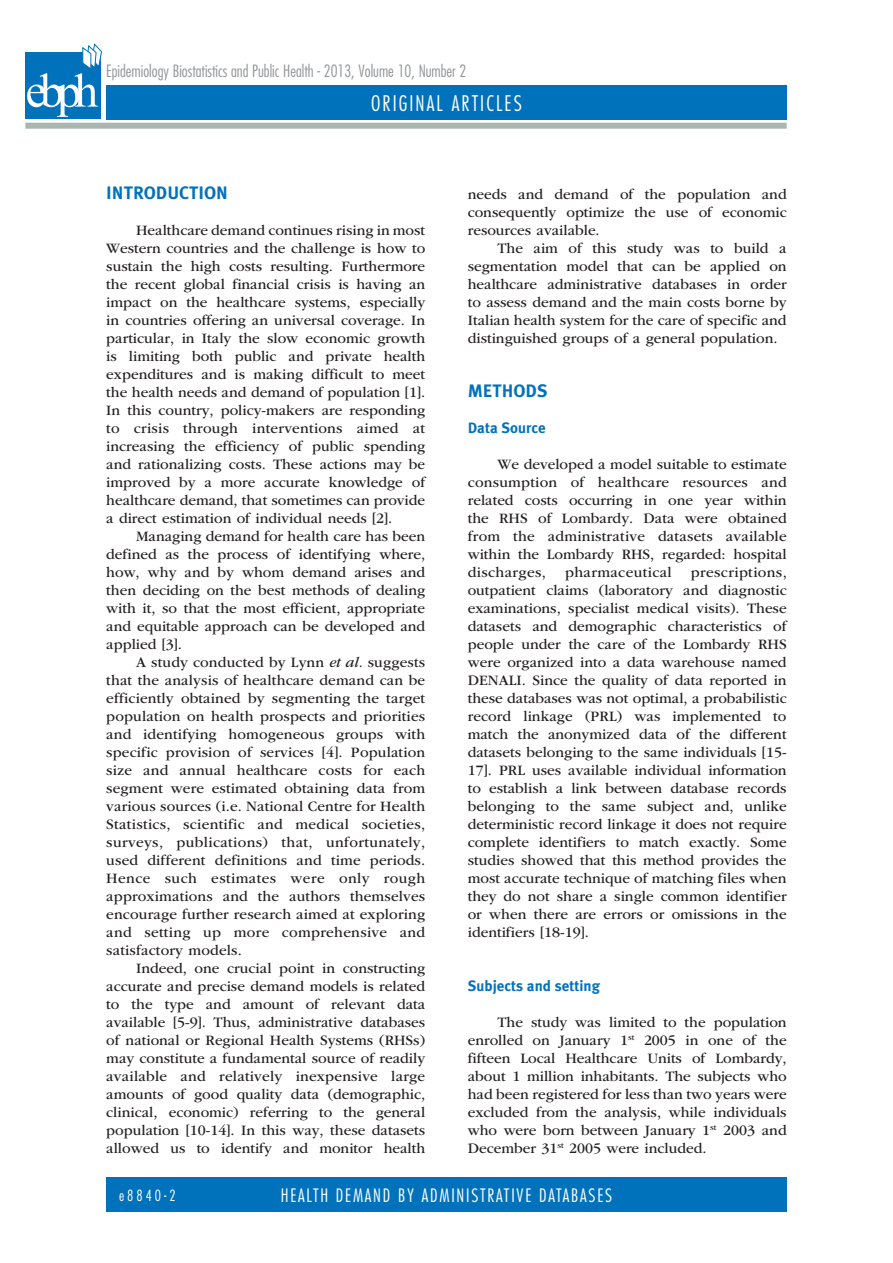
<style>
.page{position:relative;width:893px;height:1263px;background:#fff}
.page>*{position:absolute;margin:0;border:0;box-sizing:border-box;transform-origin:0 0}
.t1{font:300 condensed 21px "Futura Std";letter-spacing:.1em;color:#fff}
.t2{font:300 condensed 18px "Futura Std";letter-spacing:.1em;color:#fff}
.t3{font:700 18px "Meta Plus";color:#0072bc}
.t4{font:300 condensed 16.5px "Futura Std";color:#939598}
.t5{font:15px/18px "ITC Garamond Std";color:#231f20;text-align:justify}
.t6{font:700 15px "Meta Plus";color:#0072bc}
.t7{font:15px "ITC Garamond Std";letter-spacing:.025em;color:#231f20}
.t8{font:300 condensed 15px "Futura Std";letter-spacing:.2em;color:#fff}
.s1{font-style:italic}
</style>
<div class="page">
<div style="left:106px;top:85px;width:681px;height:34px;background:#0072bc"></div>
<div style="left:106px;top:1178px;width:681px;height:34px;background:#0072bc"></div>
<div style="left:25px;top:123px;width:762px;height:6px;background:#a9b7ae"></div>
<div style="left:25px;top:52px;width:76px;height:67px;background:#0072bc"></div>
<svg style="left:27px;top:43px;width:75px;height:74px"></svg>
<p class="t4" style="left:106px;top:62px;width:361px">Epidemiology Biostatistics and Public Health - 2013, Volume 10, Number 2</p>
<h1 class="t1" style="left:371px;top:91px;width:152px">ORIGINAL ARTICLES</h1>
<p class="t3" style="left:106px;top:182px;width:18px">INTRODUCT</p>
<p class="t3" style="left:198px;top:182px;width:18px">ION</p>
<p class="t5" style="left:106px;top:221px;width:320px;text-indent:30px">Healthcare demand continues rising in most Western countries and the challenge is how to sustain the high costs resulting. Furthermore the recent global financial crisis is having an impact on the healthcare systems, especially in countries offering an universal coverage. In particular, in Italy the slow economic growth is limiting both public and private health expenditures and is making difficult to meet the health needs and demand of population [1].<br>In this country, policy-makers are responding to crisis through interventions aimed at increasing the efficiency of public spending and rationalizing costs. These actions may be improved by a more accurate knowledge of healthcare demand, that sometimes can provide a direct estimation of individual needs [2].</p>
<p class="t5" style="left:106px;top:527px;width:320px;text-indent:30px">Managing demand for health care has been defined as the process of identifying where, how, why and by whom demand arises and then deciding on the best methods of dealing with it, so that the most efficient, appropriate and equitable approach can be developed and applied [3].</p>
<p class="t5" style="left:106px;top:653px;width:320px;text-indent:30px">A study conducted by Lynn <span class="s1">et al.</span> suggests that the analysis of healthcare demand can be efficiently obtained by segmenting the target population on health prospects and priorities and identifying homogeneous groups with specific provision of services [4]. Population size and annual healthcare costs for each segment were estimated obtaining data from various sources (i.e. National Centre for Health Statistics, scientific and medical societies, surveys, publications) that, unfortunately, used different definitions and time periods.<br>Hence such estimates were only rough approximations and the authors themselves encourage further research aimed at exploring and setting up more comprehensive and satisfactory models.</p>
<p class="t5" style="left:106px;top:959px;width:320px;text-indent:30px">Indeed, one crucial point in constructing accurate and precise demand models is related to the type and amount of relevant data available [5-9]. Thus, administrative databases of national or Regional Health Systems (RHSs) may constitute a fundamental source of readily available and relatively inexpensive large amounts of good quality data (demographic, clinical, economic) referring to the general population [10-14]. In this way, these datasets allowed us to identify and monitor health</p>
<p class="t5" style="left:468px;top:185px;width:320px">needs and demand of the population and consequently optimize the use of economic resources available.</p>
<p class="t5" style="left:468px;top:239px;width:320px;text-indent:30px">The aim of this study was to build a segmentation model that can be applied on healthcare administrative databases in order to assess demand and the main costs borne by Italian health system for the care of specific and distinguished groups of a general population.</p>
<p class="t3" style="left:468px;top:380px;width:81px">METHODS</p>
<p class="t6" style="left:468px;top:419px;width:79px">Data Source</p>
<p class="t5" style="left:468px;top:455px;width:321px;text-indent:30px">We developed a model suitable to estimate consumption of healthcare resources and related costs occurring in one year within the RHS of Lombardy. Data were obtained from the administrative datasets available within the Lombardy RHS, regarded: hospital discharges,</p>
<p class="t7" style="left:565px;top:564px;width:108px">pharmaceutical</p>
<p class="t5" style="left:468px;top:563px;width:321px;text-indent:223px">prescriptions, outpatient claims (laboratory and diagnostic examinations, specialist medical visits). These datasets and demographic characteristics of people under the care of the Lombardy RHS were organized into a data warehouse named DENALI. Since the quality of data reported in these databases was not optimal, a probabilistic record linkage (PRL) was implemented to match the anonymized data of the different datasets belonging to the same individuals [15- 17]. PRL uses available individual information to establish a link between database records belonging to the same subject and, unlike deterministic record linkage it does not require complete identifiers to match exactly. Some studies showed that this method provides the most accurate technique of matching files when they do not share a single common identifier or when there are errors or omissions in the identifiers [18-19].</p>
<p class="t6" style="left:468px;top:977px;width:134px">Subjects and setting</p>
<p class="t5" style="left:468px;top:1013px;width:320px;text-indent:30px">The study was limited to the population enrolled on January 1<sup>st</sup> 2005 in one of the fifteen Local Healthcare Units of Lombardy, about 1 million inhabitants. The subjects who had been registered for less than two years were excluded from the analysis, while individuals who were born between January 1<sup>st</sup> 2003 and December 31<sup>st</sup> 2005 were included.</p>
<p class="t8" style="left:119px;top:1187px;width:58px">e8840-2</p>
<p class="t2" style="left:281px;top:1185px;width:18px">Health</p>
<p class="t2" style="left:336px;top:1185px;width:124px">deman d by administrative</p>
<p class="t2" style="left:539px;top:1185px;width:19px">databases</p>
</div>
